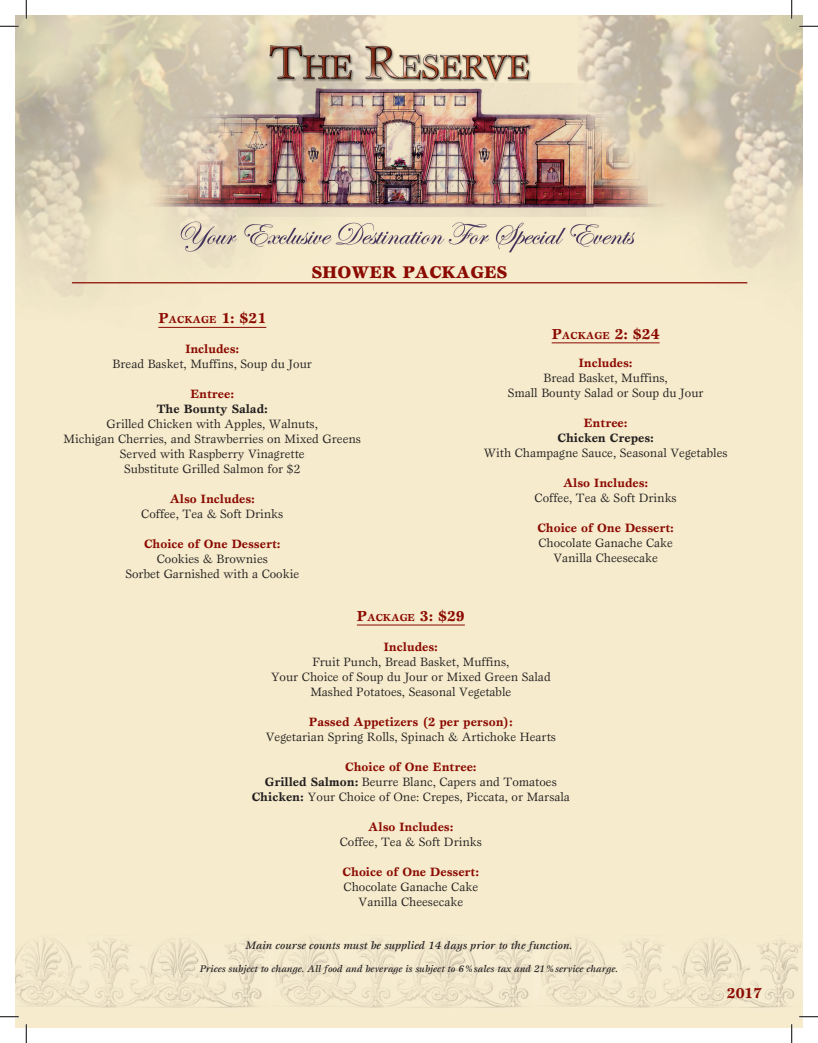
<style>
.page{position:relative;width:818px;height:1043px;background:#fff}
.page>*{position:absolute;margin:0;border:0;box-sizing:border-box;transform-origin:0 0}
.Meal{font:900 17.5px "Esprit";color:#8b0a02}
.Head{font:700 15px "Esprit";color:#8b0a02}
.t1{font:700 15px "Esprit";color:#8b0a02}
.body{font:12.5px "Esprit";color:#231f20}
.Head-2{font:700 12.5px "Esprit Std";color:#8b0a02}
.body-2{font:700 12.5px "Esprit";color:#231f20}
.body-3{font:italic 500 11.25px "Esprit Std";color:#231f20}
.body-4{font:italic 500 10px "Esprit Std";color:#231f20}
.s1{font-size:10.5px}
.s2{font-weight:700}
</style>
<div class="page">
<img style="left:15px;top:15px;width:787px;height:1012px">
<hr style="left:72px;top:282px;width:675px;height:1px;background:#8b0a02">
<hr style="left:158px;top:327px;width:108px;height:1px;background:#8b0a02">
<hr style="left:551px;top:342px;width:108px;height:1px;background:#8b0a02">
<hr style="left:357px;top:624px;width:108px;height:1px;background:#8b0a02">
<svg style="left:0;top:25px;width:19px;height:2px"></svg>
<svg style="left:799px;top:25px;width:19px;height:2px"></svg>
<svg style="left:0;top:1015px;width:19px;height:2px"></svg>
<svg style="left:799px;top:1015px;width:19px;height:2px"></svg>
<svg style="left:25px;top:0;width:2px;height:19px"></svg>
<svg style="left:25px;top:1024px;width:2px;height:18px"></svg>
<svg style="left:790px;top:0;width:2px;height:19px"></svg>
<svg style="left:790px;top:1024px;width:2px;height:18px"></svg>
<p class="Meal" style="left:312px;top:261px;width:197px">SHOWER PACKAGES</p>
<p class="Head" style="left:158px;top:309px;width:109px">P<span class="s1">ACKAGE</span> 1: $21</p>
<p class="Head-2" style="left:185px;top:341px;width:55px">Includes:</p>
<p class="body" style="left:113px;top:356px;width:201px">Bread Basket, Muffins, Soup du Jour</p>
<p class="Head-2" style="left:190px;top:386px;width:45px">Entree:</p>
<p class="body-2" style="left:157px;top:401px;width:112px">The Bounty Salad:</p>
<p class="body" style="left:107px;top:416px;width:213px">Grilled Chicken with Apples, Walnuts,</p>
<p class="body" style="left:64px;top:431px;width:299px">Michigan Cherries, and Strawberries on Mixed Greens</p>
<p class="body" style="left:120px;top:446px;width:186px">Served with Raspberry Vinagrette</p>
<p class="body" style="left:124px;top:461px;width:178px">Substitute Grilled Salmon for $2</p>
<p class="Head-2" style="left:170px;top:491px;width:87px">Also Includes:</p>
<p class="body" style="left:141px;top:506px;width:144px">Coffee, Tea &amp; Soft Drinks</p>
<p class="Head-2" style="left:144px;top:536px;width:138px">Choice of One Dessert:</p>
<p class="body" style="left:157px;top:551px;width:113px">Cookies &amp; Brownies</p>
<p class="body" style="left:125px;top:566px;width:175px">Sorbet Garnished with a Cookie</p>
<p class="Head" style="left:551px;top:324px;width:109px">P<span class="s1">ACKAGE</span> 2: $24</p>
<p class="Head-2" style="left:578px;top:355px;width:55px">Includes:</p>
<p class="body" style="left:543px;top:370px;width:126px">Bread Basket, Muffins,</p>
<p class="body" style="left:507px;top:385px;width:197px">Small Bounty Salad or Soup du Jour</p>
<p class="Head-2" style="left:583px;top:415px;width:45px">Entree:</p>
<p class="body-2" style="left:557px;top:430px;width:98px">Chicken Crepes:</p>
<p class="body" style="left:483px;top:445px;width:245px">With Champagne Sauce, Seasonal Vegetables</p>
<p class="Head-2" style="left:563px;top:475px;width:87px">Also Includes:</p>
<p class="body" style="left:534px;top:490px;width:144px">Coffee, Tea &amp; Soft Drinks</p>
<p class="Head-2" style="left:537px;top:520px;width:138px">Choice of One Dessert:</p>
<p class="body" style="left:538px;top:535px;width:136px">Chocolate Ganache Cake</p>
<p class="body" style="left:553px;top:550px;width:106px">Vanilla Cheesecake</p>
<p class="Head" style="left:357px;top:606px;width:109px">P<span class="s1">ACKAGE</span> 3: $29</p>
<p class="Head-2" style="left:384px;top:639px;width:55px">Includes:</p>
<p class="body" style="left:312px;top:654px;width:198px">Fruit Punch, Bread Basket, Muffins,</p>
<p class="body" style="left:271px;top:669px;width:281px">Your Choice of Soup du Jour or Mixed Green Salad</p>
<p class="body" style="left:310px;top:684px;width:202px">Mashed Potatoes, Seasonal Vegetable</p>
<p class="Head-2" style="left:309px;top:714px;width:205px">Passed Appetizers (2 per person):</p>
<p class="body" style="left:266px;top:729px;width:292px">Vegetarian Spring Rolls, Spinach &amp; Artichoke Hearts</p>
<p class="Head-2" style="left:345px;top:759px;width:133px">Choice of One Entree:</p>
<p class="body" style="left:265px;top:774px;width:293px"><span class="s2">Grilled Salmon:</span> Beurre Blanc, Capers and Tomatoes</p>
<p class="body" style="left:252px;top:789px;width:320px"><span class="s2">Chicken:</span> Your Choice of One: Crepes, Piccata, or Marsala</p>
<p class="Head-2" style="left:368px;top:819px;width:87px">Also Includes:</p>
<p class="body" style="left:340px;top:834px;width:144px">Coffee, Tea &amp; Soft Drinks</p>
<p class="Head-2" style="left:342px;top:864px;width:138px">Choice of One Dessert:</p>
<p class="body" style="left:343px;top:879px;width:136px">Chocolate Ganache Cake</p>
<p class="body" style="left:358px;top:894px;width:106px">Vanilla Cheesecake</p>
<p class="body-3" style="left:245px;top:937px;width:328px">Main course counts must be supplied 14 days prior to the function.</p>
<p class="body-4" style="left:200px;top:962px;width:420px">Prices subject to change. All food and beverage is subject to 6%sales tax and 21%service charge.</p>
<p class="t1" style="left:726px;top:983px;width:37px">2017</p>
</div>
